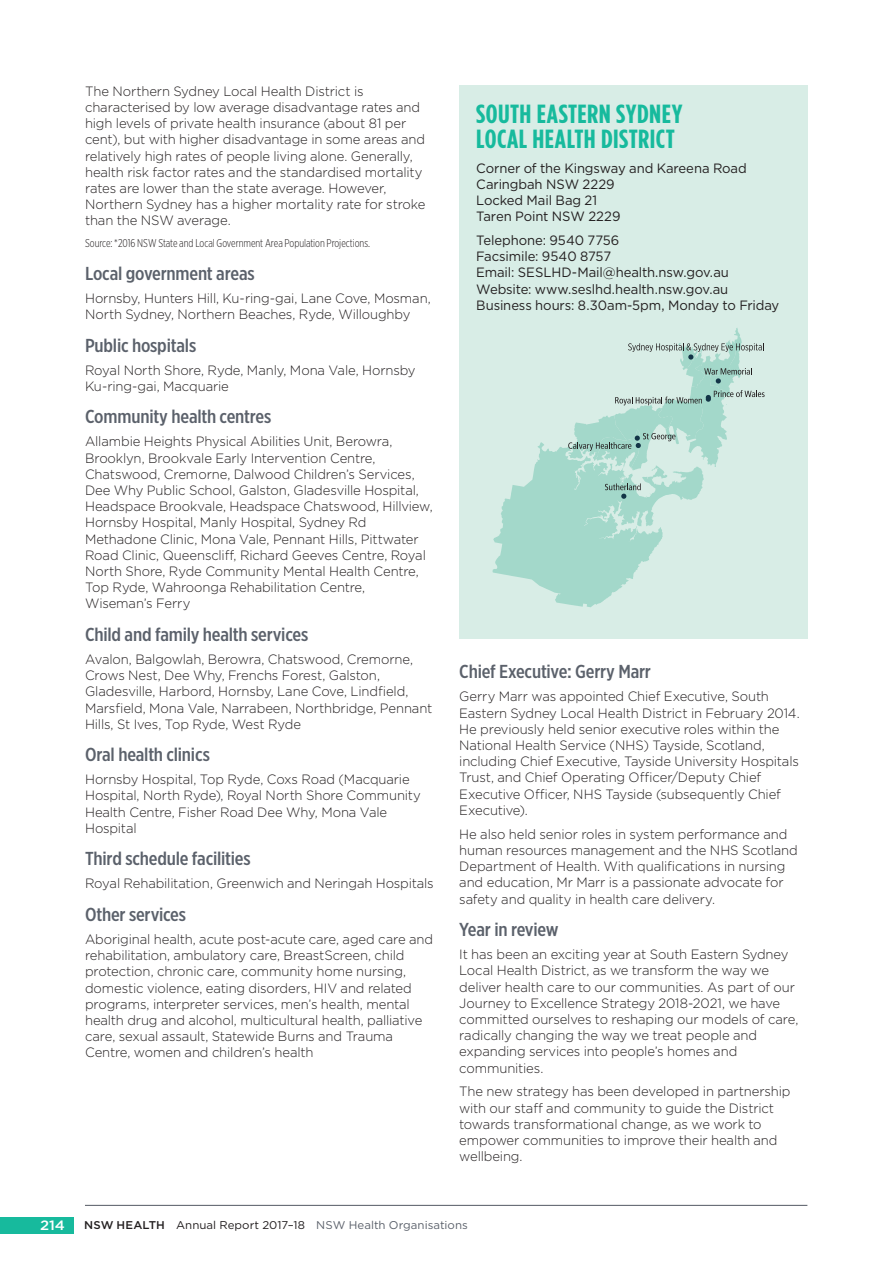
<style>
.page{position:relative;width:893px;height:1263px;background:#fff}
.page>*{position:absolute;margin:0;border:0;box-sizing:border-box;transform-origin:0 0}
.t1{font:700 26.25px/24.8px "Gotham Condensed";letter-spacing:.015em;color:#17ba9d;scale:1.07 1}
.t2{font:500 18.75px "Gotham X Narrow";letter-spacing:-.01em;color:#5b616b;scale:1.07 1}
.Body{font:300 13.5px/16.2px "Gotham";letter-spacing:-.01em;color:#231f20}
.Body-2{font:13.5px "Gotham";letter-spacing:-.01em;color:#231f20}
.t3{font:500 13.5px "Gotham";color:#fff;scale:1.1 1}
.Source{font:300 11.25px "Gotham X Narrow";letter-spacing:-.005em;color:#231f20}
.t4{font:11.25px "Gotham";letter-spacing:.005em;color:#5b616b}
.s1{font-weight:500;color:#231f20}
.s2{color:#231f20}
</style>
<div class="page">
<div style="left:0;top:1217px;width:73px;height:17px;background:#17ba9d"></div>
<hr style="left:85px;top:1205px;width:722px;height:1px;background:#5b616b">
<div style="left:459px;top:85px;width:349px;height:554px;background:#d8ede6"></div>
<svg style="left:492px;top:328px;width:273px;height:279px"></svg>
<p class="Body" style="left:85px;top:83px;width:342px">The Northern Sydney Local Health District is characterised by low average disadvantage rates and high levels of private health insurance (about 81 per cent), but with higher disadvantage in some areas and relatively high rates of people living alone. Generally, health risk factor rates and the standardised mortality rates are lower than the state average. However, Northern Sydney has a higher mortality rate for stroke than the NSW average.</p>
<p class="Source" style="left:85px;top:236px;width:287px">Source: *2016 NSW State and Local Government Area Population Projections.</p>
<h3 class="t2" style="left:85px;top:262px;width:160px">Local government areas</h3>
<p class="Body" style="left:85px;top:290px;width:347px">Hornsby, Hunters Hill, Ku-ring-gai, Lane Cove, Mosman,<br>North Sydney, Northern Beaches, Ryde, Willoughby</p>
<h3 class="t2" style="left:85px;top:334px;width:105px">Public hospitals</h3>
<p class="Body" style="left:85px;top:361px;width:332px">Royal North Shore, Ryde, Manly, Mona Vale, Hornsby<br>Ku-ring-gai, Macquarie</p>
<h3 class="t2" style="left:85px;top:405px;width:176px">Community health centres</h3>
<p class="Body" style="left:85px;top:433px;width:349px">Allambie Heights Physical Abilities Unit, Berowra, Brooklyn, Brookvale Early Intervention Centre, Chatswood, Cremorne, Dalwood Children’s Services, Dee Why Public School, Galston, Gladesville Hospital, Headspace Brookvale, Headspace Chatswood, Hillview, Hornsby Hospital, Manly Hospital, Sydney Rd Methadone Clinic, Mona Vale, Pennant Hills, Pittwater Road Clinic, Queenscliff, Richard Geeves Centre, Royal North Shore, Ryde Community Mental Health Centre, Top Ryde, Wahroonga Rehabilitation Centre, Wiseman’s Ferry</p>
<h3 class="t2" style="left:85px;top:623px;width:210px">Child and family health services</h3>
<p class="Body" style="left:85px;top:651px;width:349px">Avalon, Balgowlah, Berowra, Chatswood, Cremorne, Crows Nest, Dee Why, Frenchs Forest, Galston, Gladesville, Harbord, Hornsby, Lane Cove, Lindfield, Marsfield, Mona Vale, Narrabeen, Northbridge, Pennant Hills, St Ives, Top Ryde, West Ryde</p>
<h3 class="t2" style="left:85px;top:743px;width:118px">Oral health clinics</h3>
<p class="Body" style="left:85px;top:771px;width:337px">Hornsby Hospital, Top Ryde, Coxs Road (Macquarie Hospital, North Ryde), Royal North Shore Community Health Centre, Fisher Road Dee Why, Mona Vale Hospital</p>
<h3 class="t2" style="left:85px;top:847px;width:156px">Third schedule facilities</h3>
<p class="Body" style="left:85px;top:875px;width:350px">Royal Rehabilitation, Greenwich and Neringah Hospitals</p>
<h3 class="t2" style="left:85px;top:903px;width:96px">Other services</h3>
<p class="Body" style="left:85px;top:931px;width:350px">Aboriginal health, acute post-acute care, aged care and rehabilitation, ambulatory care, BreastScreen, child protection, chronic care, community home nursing, domestic violence, eating disorders, HIV and related programs, interpreter services, men’s health, mental health drug and alcohol, multicultural health, palliative care, sexual assault, Statewide Burns and Trauma Centre, women and children’s health</p>
<h2 class="t1" style="left:476px;top:101px;width:194px">SOUTH EASTERN SYDNEY<br>LOCAL HEALTH DISTRICT</h2>
<p class="Body-2" style="left:476px;top:159px;width:272px">Corner of the Kingsway and Kareena Road</p>
<p class="Body-2" style="left:476px;top:175px;width:140px">Caringbah NSW 2229</p>
<p class="Body-2" style="left:476px;top:191px;width:122px">Locked Mail Bag 21</p>
<p class="Body-2" style="left:476px;top:208px;width:146px">Taren Point NSW 2229</p>
<p class="Body-2" style="left:476px;top:232px;width:145px">Telephone: 9540 7756</p>
<p class="Body-2" style="left:476px;top:248px;width:136px">Facsimile: 9540 8757</p>
<p class="Body-2" style="left:476px;top:264px;width:254px">Email: SESLHD-Mail@health.nsw.gov.au</p>
<p class="Body-2" style="left:476px;top:280px;width:254px">Website: www.seslhd.health.nsw.gov.au</p>
<p class="Body-2" style="left:476px;top:296px;width:305px">Business hours: 8.30am-5pm, Monday to Friday</p>
<h3 class="t2" style="left:459px;top:660px;width:181px">Chief Executive: Gerry Marr</h3>
<p class="Body" style="left:459px;top:688px;width:342px">Gerry Marr was appointed Chief Executive, South Eastern Sydney Local Health District in February 2014.<br>He previously held senior executive roles within the National Health Service (NHS) Tayside, Scotland, including Chief Executive, Tayside University Hospitals Trust, and Chief Operating Officer/Deputy Chief Executive Officer, NHS Tayside (subsequently Chief Executive).</p>
<p class="Body" style="left:459px;top:825px;width:340px">He also held senior roles in system performance and human resources management and the NHS Scotland Department of Health. With qualifications in nursing and education, Mr Marr is a passionate advocate for safety and quality in health care delivery.</p>
<h3 class="t2" style="left:459px;top:918px;width:94px">Year in review</h3>
<p class="Body" style="left:459px;top:946px;width:341px">It has been an exciting year at South Eastern Sydney Local Health District, as we transform the way we deliver health care to our communities. As part of our Journey to Excellence Strategy 2018-2021, we have committed ourselves to reshaping our models of care, radically changing the way we treat people and expanding services into people’s homes and communities.</p>
<p class="Body" style="left:459px;top:1083px;width:333px">The new strategy has been developed in partnership with our staff and community to guide the District towards transformational change, as we work to empower communities to improve their health and wellbeing.</p>
<p class="t3" style="left:40px;top:1217px;width:24px">214</p>
<p class="t4" style="left:84px;top:1218px;width:385px"><span class="s1">NSW HEALTH</span> <span class="s2">Annual Report 2017–18</span> NSW Health Organisations</p>
</div>
